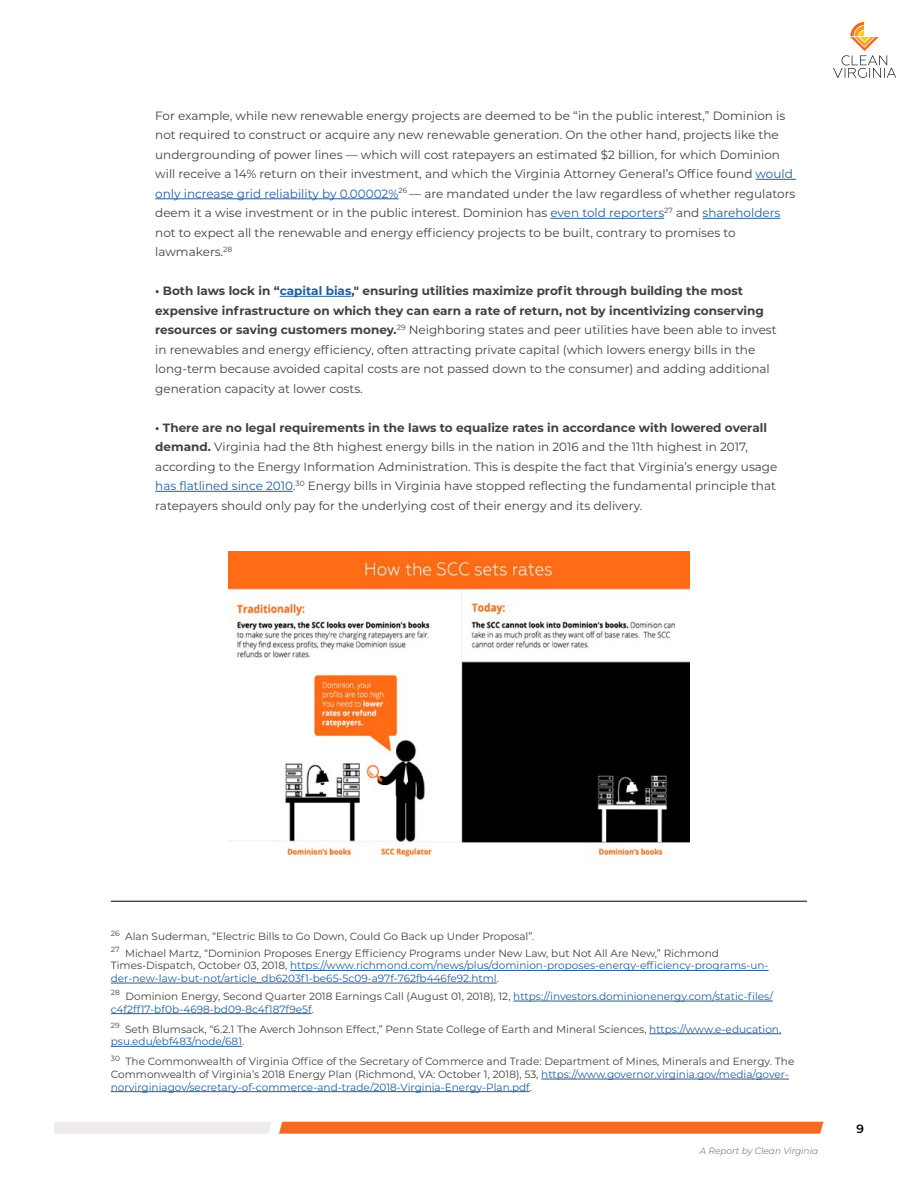
<style>
.page{position:relative;width:918px;height:1188px;background:#fff}
.page>*{position:absolute;margin:0;border:0;box-sizing:border-box;transform-origin:0 0}
.t1{font:12px/19.5px "Montserrat";color:#414042}
.t2{font:600 12px "Montserrat";color:#000}
.t3{font:10.5px/12.6px "Montserrat";color:#414042}
.t4{font:10.5px/12.6px "Montserrat";color:#215e9e}
.t5{font:italic 300 9px "Montserrat";color:#58595b}
.s1{color:#215e9e}
.s2{font-weight:700}
.s3{font-weight:700;color:#215e9e}
.s4{color:#414042}
</style>
<div class="page">
<svg style="left:279px;top:1122px;width:545px;height:12px;background:#f3702a"></svg>
<div style="left:54px;top:1122px;width:217px;height:12px;background:#eeeaed"></div>
<hr style="left:756px;top:179px;width:40px;height:1px;background:#215e9e">
<hr style="left:155px;top:199px;width:244px;height:1px;background:#215e9e">
<hr style="left:550px;top:218px;width:114px;height:1px;background:#215e9e">
<hr style="left:703px;top:218px;width:77px;height:1px;background:#215e9e">
<hr style="left:280px;top:296px;width:71px;height:1px;background:#215e9e">
<hr style="left:155px;top:491px;width:138px;height:1px;background:#215e9e">
<hr style="left:290px;top:970px;width:479px;height:1px;background:#215e9e">
<hr style="left:111px;top:983px;width:386px;height:1px;background:#215e9e">
<hr style="left:513px;top:1001px;width:260px;height:1px;background:#215e9e">
<hr style="left:111px;top:1013px;width:201px;height:1px;background:#215e9e">
<hr style="left:649px;top:1033px;width:132px;height:1px;background:#215e9e">
<hr style="left:111px;top:1046px;width:131px;height:1px;background:#215e9e">
<hr style="left:541px;top:1079px;width:248px;height:1px;background:#215e9e">
<hr style="left:111px;top:1091px;width:419px;height:1px;background:#215e9e">
<hr style="left:111px;top:901px;width:696px;height:1px;background:#000">
<img style="left:228px;top:552px;width:462px;height:309px">
<svg style="left:833px;top:22px;width:63px;height:56px"></svg>
<p class="t1" style="left:155px;top:105px;width:642px">For example, while new renewable energy projects are deemed to be “in the public interest,” Dominion is not required to construct or acquire any new renewable generation. On the other hand, projects like the undergrounding of power lines — which will cost ratepayers an estimated $2 billion, for which Dominion will receive a 14% return on their investment, and which the Virginia Attorney General’s Office found <span class="s1">would only increase grid reliability by 0.00002%</span><sup>26</sup> — are mandated under the law regardless of whether regulators deem it a wise investment or in the public interest. Dominion has <span class="s1">even told reporters</span><sup>27</sup> and <span class="s1">shareholders </span>not to expect all the renewable and energy efficiency projects to be built, contrary to promises to lawmakers.<sup>28</sup></p>
<p class="t1" style="left:155px;top:281px;width:623px"><span class="s2">• Both laws lock in “</span><span class="s3">capital bias</span><span class="s2">," ensuring utilities maximize profit through building the most expensive infrastructure on which they can earn a rate of return, not by incentivizing conserving resources or saving customers money.</span><sup>29</sup> Neighboring states and peer utilities have been able to invest in renewables and energy efficiency, often attracting private capital (which lowers energy bills in the long-term because avoided capital costs are not passed down to the consumer) and adding additional generation capacity at lower costs.</p>
<p class="t1" style="left:155px;top:417px;width:624px"><span class="s2">• There are no legal requirements in the laws to equalize rates in accordance with lowered overall demand.</span> Virginia had the 8th highest energy bills in the nation in 2016 and the 11th highest in 2017, according to the Energy Information Administration. This is despite the fact that Virginia’s energy usage <span class="s1">has flatlined since 2010</span>.<sup>30</sup> Energy bills in Virginia have stopped reflecting the fundamental principle that ratepayers should only pay for the underlying cost of their energy and its delivery.</p>
<p class="t3" style="left:111px;top:928px;width:610px;line-height:16.5px"><sup>26</sup> Alan Suderman, “Electric Bills to Go Down, Could Go Back up Under Proposal”.<br><sup>27</sup> Michael Martz, “Dominion Proposes Energy Efficiency Programs under New Law, but Not All Are New,” Richmond</p>
<p class="t4" style="left:111px;top:959px;width:659px"><span class="s4">Times-Dispatch, October 03, 2018,</span> https://www.richmond.com/news/plus/dominion-proposes-energy-efficiency-programs-un&shy;der-new-law-but-not/article_db6203f1-be65-5c09-a97f-762fb446fe92.html<span class="s4">.</span></p>
<p class="t4" style="left:111px;top:990px;width:663px"><sup>28</sup> <span class="s4">Dominion Energy, Second Quarter 2018 Earnings Call (August 01, 2018), 12,</span> https://investors.dominionenergy.com/static-files/ c4f2ff17-bf0b-4698-bd09-8c4f187f9e5f<span class="s4">.</span></p>
<p class="t3" style="left:111px;top:1022px;width:672px"><sup>29</sup> Seth Blumsack, “6.2.1 The Averch Johnson Effect,” Penn State College of Earth and Mineral Sciences, <span class="s1">https://www.e-education. psu.edu/ebf483/node/681</span>.</p>
<p class="t3" style="left:111px;top:1055px;width:685px"><sup>30</sup> The Commonwealth of Virginia Office of the Secretary of Commerce and Trade: Department of Mines, Minerals and Energy. The<br>Commonwealth of Virginia’s 2018 Energy Plan (Richmond, VA: October 1, 2018), 53, <span class="s1">https://www.governor.virginia.gov/media/gover&shy;norvirginiagov/secretary-of-commerce-and-trade/2018-Virginia-Energy-Plan.pdf</span>.</p>
<p class="t5" style="left:700px;top:1144px;width:120px">A Report by Clean Virginia</p>
<p class="t2" style="left:856px;top:1121px;width:9px">9</p>
</div>
